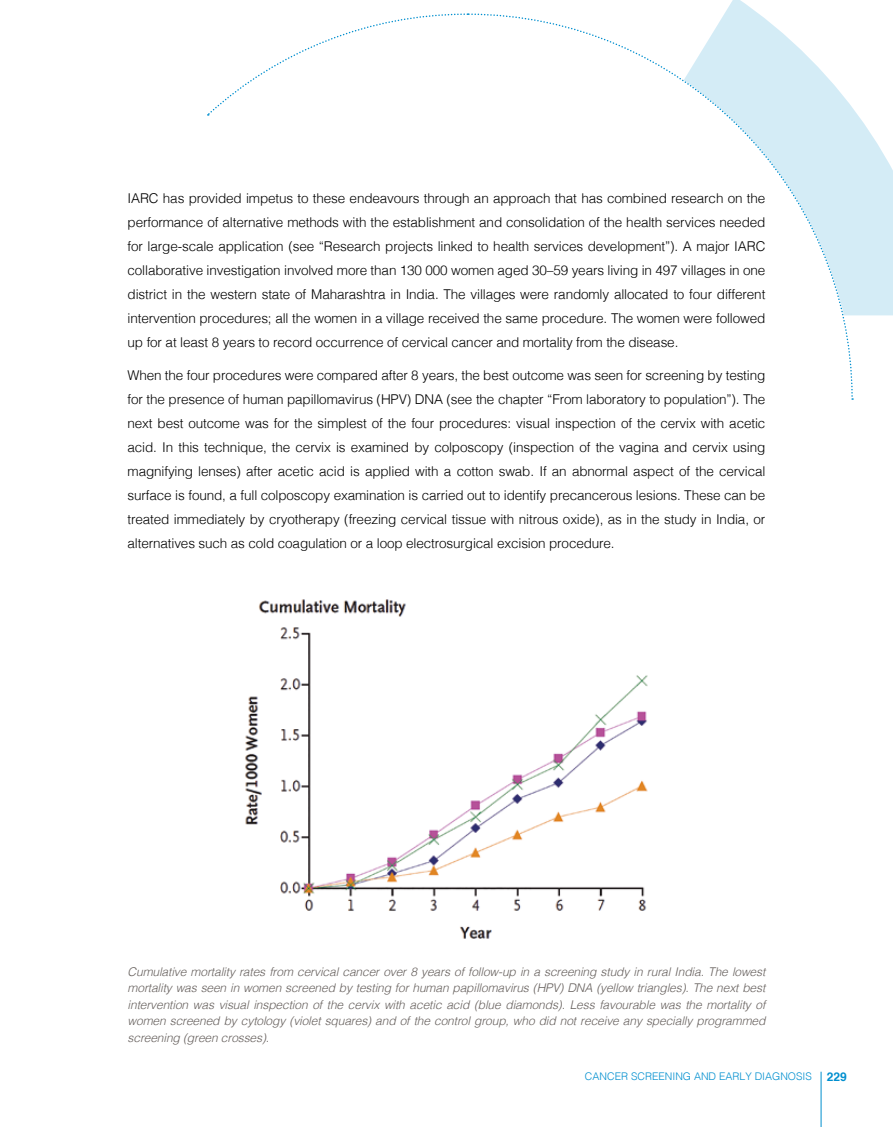
<style>
.page{position:relative;width:893px;height:1127px;background:#fff}
.page>*{position:absolute;margin:0;border:0;box-sizing:border-box;transform-origin:0 0}
.t1{font:300 13.5px/24px "Helvetica";letter-spacing:-.01em;color:#000;text-align:justify}
.t2{font:italic 300 12px/16.5px "Helvetica";letter-spacing:-.01em;color:#66605d;text-align:justify}
.t3{font:700 12px "Helvetica";color:#008fcf}
.t4{font:300 10.5px "Helvetica";color:#008fcf}
</style>
<div class="page">
<img style="left:245px;top:599px;width:403px;height:340px">
<svg style="left:725px;top:0;width:168px;height:315px;fill:#d4ecf6"></svg>
<svg style="left:468px;top:13px;width:386px;height:384px"></svg>
<svg style="left:207px;top:13px;width:261px;height:103px"></svg>
<hr style="left:821px;top:1071px;width:1px;height:56px;background:#008fcf">
<p class="t1" style="left:128px;top:185px;width:639px">IARC has provided impetus to these endeavours through an approach that has combined research on the performance of alternative methods with the establishment and consolidation of the health services needed for large-scale application (see “Research projects linked to health services development”). A major IARC collaborative investigation involved more than 130 000 women aged 30–59 years living in 497 villages in one district in the western state of Maharashtra in India. The villages were randomly allocated to four different intervention procedures; all the women in a village received the same procedure. The women were followed up for at least 8 years to record occurrence of cervical cancer and mortality from the disease.</p>
<p class="t1" style="left:128px;top:362px;width:639px">When the four procedures were compared after 8 years, the best outcome was seen for screening by testing for the presence of human papillomavirus (HPV) DNA (see the chapter “From laboratory to population”). The next best outcome was for the simplest of the four procedures: visual inspection of the cervix with acetic acid. In this technique, the cervix is examined by colposcopy (inspection of the vagina and cervix using magnifying lenses) after acetic acid is applied with a cotton swab. If an abnormal aspect of the cervical surface is found, a full colposcopy examination is carried out to identify precancerous lesions. These can be treated immediately by cryotherapy (freezing cervical tissue with nitrous oxide), as in the study in India, or alternatives such as cold coagulation or a loop electrosurgical excision procedure.</p>
<p class="t2" style="left:128px;top:963px;width:639px">Cumulative mortality rates from cervical cancer over 8 years of follow-up in a screening study in rural India. The lowest mortality was seen in women screened by testing for human papillomavirus (HPV) DNA (yellow triangles). The next best intervention was visual inspection of the cervix with acetic acid (blue diamonds). Less favourable was the mortality of women screened by cytology (violet squares) and of the control group, who did not receive any specially programmed screening (green crosses).</p>
<p class="t4" style="left:585px;top:1067px;width:228px">CANCER SCREENING AND EARLY DIAGNOSIS</p>
<p class="t3" style="left:827px;top:1067px;width:22px">229</p>
</div>
